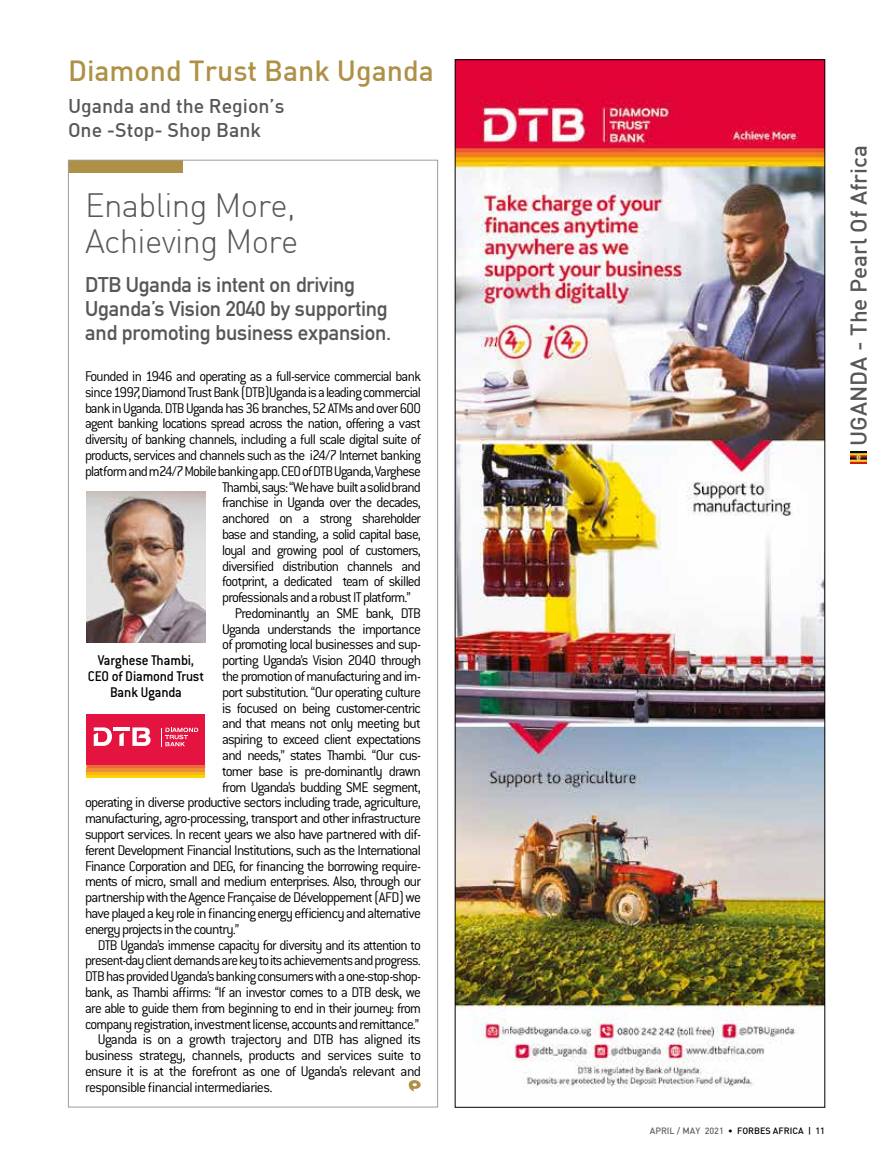
<style>
.page{position:relative;width:893px;height:1170px;background:#fff}
.page>*{position:absolute;margin:0;border:0;box-sizing:border-box;transform-origin:0 0}
.t1{font:300 33px/36px "DIN";letter-spacing:-.02em;color:#575756}
.t2{font:500 28.5px "DIN";color:#ae9146}
.t3{font:500 22.5px "DIN";color:#575756}
.t4{font:700 21px/24px "DIN Alternate";letter-spacing:-.01em;color:#575756}
.t5{font:500 19.5px/24px "DIN";color:#575756}
.t6{font:300 15.45px "Conduit ITC";letter-spacing:-.055em;color:#000}
.t7{font:300 15.45px "Conduit ITC";letter-spacing:-.055em;color:#000;scale:.96 1}
.t8{font:500 15.45px/15.8px "Conduit ITC";letter-spacing:-.015em;color:#000;text-align:center;scale:.96 1}
.t9{font:500 9px "DIN";color:#000}
.s1{color:#646363}
</style>
<div class="page">
<img style="left:851px;top:451px;width:16px;height:12px">
<div style="left:68px;top:160px;width:115px;height:12px;background:#ae9146"></div>
<svg style="left:409px;top:1080px;width:12px;height:11px"></svg>
<img style="left:87px;top:491px;width:118px;height:151px">
<div style="left:87px;top:714px;width:118px;height:57px;background:#e41340"></div>
<svg style="left:87px;top:774px;width:118px;height:3px"></svg>
<hr style="left:87px;top:771px;width:118px;height:3px;background:#f7b61a">
<hr style="left:87px;top:768px;width:118px;height:3px;background:#ef8d35">
<svg style="left:87px;top:765px;width:118px;height:3px"></svg>
<svg style="left:94px;top:727px;width:57px;height:18px"></svg>
<svg style="left:165px;top:727px;width:33px;height:19px"></svg>
<img style="left:457px;top:62px;width:366px;height:1026px">
<h2 class="t2" style="left:68px;top:52px;width:367px">Diamond Trust Bank Uganda</h2>
<p class="t5" style="left:68px;top:93px;width:218px">Uganda and the Region’s<br>One -Stop- Shop Bank</p>
<h1 class="t1" style="left:85px;top:187px;width:215px">Enabling More,<br>Achieving More</h1>
<h3 class="t4" style="left:85px;top:271px;width:308px">DTB Uganda is intent on driving<br>Uganda’s Vision 2040 by supporting and promoting business expansion.</h3>
<p class="t7" style="left:85px;top:367px;width:351px">Founded in 1946 and operating as a full-service commercial bank</p>
<p class="t7" style="left:85px;top:383px;width:351px">since 1997, Diamond Trust Bank (DTB)Uganda is a leading commercial</p>
<p class="t7" style="left:85px;top:399px;width:351px">bank in Uganda. DTB Uganda has 36 branches, 52 ATMs and over 600</p>
<p class="t7" style="left:85px;top:415px;width:351px">agent banking locations spread across the nation, offering a vast</p>
<p class="t7" style="left:85px;top:431px;width:351px">diversity of banking channels, including a full scale digital suite of</p>
<p class="t7" style="left:85px;top:446px;width:351px">products, services and channels such as the i24/7 Internet banking</p>
<p class="t7" style="left:85px;top:462px;width:351px">platform and m24/7 Mobile banking app. CEO of DTB Uganda, Varghese</p>
<p class="t7" style="left:222px;top:478px;width:209px">Thambi, says: “We have built a solid brand</p>
<p class="t7" style="left:222px;top:494px;width:209px">franchise in Uganda over the decades,</p>
<p class="t7" style="left:222px;top:510px;width:209px">anchored on a strong shareholder</p>
<p class="t7" style="left:222px;top:525px;width:209px">base and standing, a solid capital base,</p>
<p class="t7" style="left:222px;top:541px;width:209px">loyal and growing pool of customers,</p>
<p class="t7" style="left:222px;top:557px;width:209px">diversified distribution channels and</p>
<p class="t7" style="left:222px;top:573px;width:209px">footprint, a dedicated team of skilled</p>
<p class="t7" style="left:222px;top:589px;width:198px">professionals and a robust IT platform.”</p>
<p class="t6" style="left:235px;top:604px;width:188px">Predominantly an SME bank, DTB</p>
<p class="t6" style="left:222px;top:620px;width:200px">Uganda understands the importance</p>
<p class="t6" style="left:222px;top:636px;width:200px">of promoting local businesses and sup-</p>
<p class="t6" style="left:222px;top:652px;width:200px">porting Uganda’s Vision 2040 through</p>
<p class="t6" style="left:222px;top:667px;width:200px">the promotion of manufacturing and im-</p>
<p class="t6" style="left:222px;top:683px;width:200px">port substitution. “Our operating culture</p>
<p class="t6" style="left:222px;top:699px;width:200px">is focused on being customer-centric</p>
<p class="t6" style="left:222px;top:715px;width:200px">and that means not only meeting but</p>
<p class="t6" style="left:222px;top:731px;width:200px">aspiring to exceed client expectations</p>
<p class="t6" style="left:222px;top:746px;width:200px">and needs,” states Thambi. “Our cus-</p>
<p class="t6" style="left:222px;top:762px;width:200px">tomer base is pre-dominantly drawn</p>
<p class="t6" style="left:222px;top:778px;width:200px">from Uganda’s budding SME segment,</p>
<p class="t6" style="left:85px;top:794px;width:337px">operating in diverse productive sectors including trade, agriculture,</p>
<p class="t6" style="left:85px;top:809px;width:337px">manufacturing, agro-processing, transport and other infrastructure</p>
<p class="t6" style="left:85px;top:825px;width:337px">support services. In recent years we also have partnered with dif-</p>
<p class="t6" style="left:85px;top:841px;width:337px">ferent Development Financial Institutions, such as the International</p>
<p class="t6" style="left:85px;top:857px;width:337px">Finance Corporation and DEG, for financing the borrowing require-</p>
<p class="t6" style="left:85px;top:873px;width:337px">ments of micro, small and medium enterprises. Also, through our</p>
<p class="t6" style="left:85px;top:888px;width:337px">partnership with the Agence Française de Développement (AFD) we</p>
<p class="t6" style="left:85px;top:904px;width:337px">have played a key role in financing energy efficiency and alternative</p>
<p class="t6" style="left:85px;top:920px;width:156px">energy projects in the country.”</p>
<p class="t7" style="left:98px;top:936px;width:338px">DTB Uganda’s immense capacity for diversity and its attention to</p>
<p class="t7" style="left:85px;top:952px;width:351px">present-day client demands are key to its achievements and progress.</p>
<p class="t7" style="left:85px;top:967px;width:351px">DTB has provided Uganda’s banking consumers with a one-stop-shop-</p>
<p class="t7" style="left:85px;top:983px;width:351px">bank, as Thambi affirms: “If an investor comes to a DTB desk, we</p>
<p class="t7" style="left:85px;top:999px;width:351px">are able to guide them from beginning to end in their journey: from</p>
<p class="t7" style="left:85px;top:1015px;width:350px">company registration, investment license, accounts and remittance.”</p>
<p class="t6" style="left:98px;top:1030px;width:325px">Uganda is on a growth trajectory and DTB has aligned its</p>
<p class="t6" style="left:85px;top:1046px;width:337px">business strategy, channels, products and services suite to</p>
<p class="t6" style="left:85px;top:1062px;width:337px">ensure it is at the forefront as one of Uganda’s relevant and</p>
<p class="t6" style="left:85px;top:1078px;width:189px">responsible financial intermediaries.</p>
<p class="t8" style="left:88px;top:652px;width:123px">Varghese Thambi,<br>CEO of Diamond Trust<br>Bank Uganda</p>
<h3 class="t3" style="left:844px;top:445px;width:302px;rotate:-90deg">UGANDA - The Pearl Of Africa</h3>
<p class="t9" style="left:650px;top:1124px;width:177px"><span class="s1">APRIL / MAY 2021</span> • FORBES AFRICA | 11</p>
</div>
